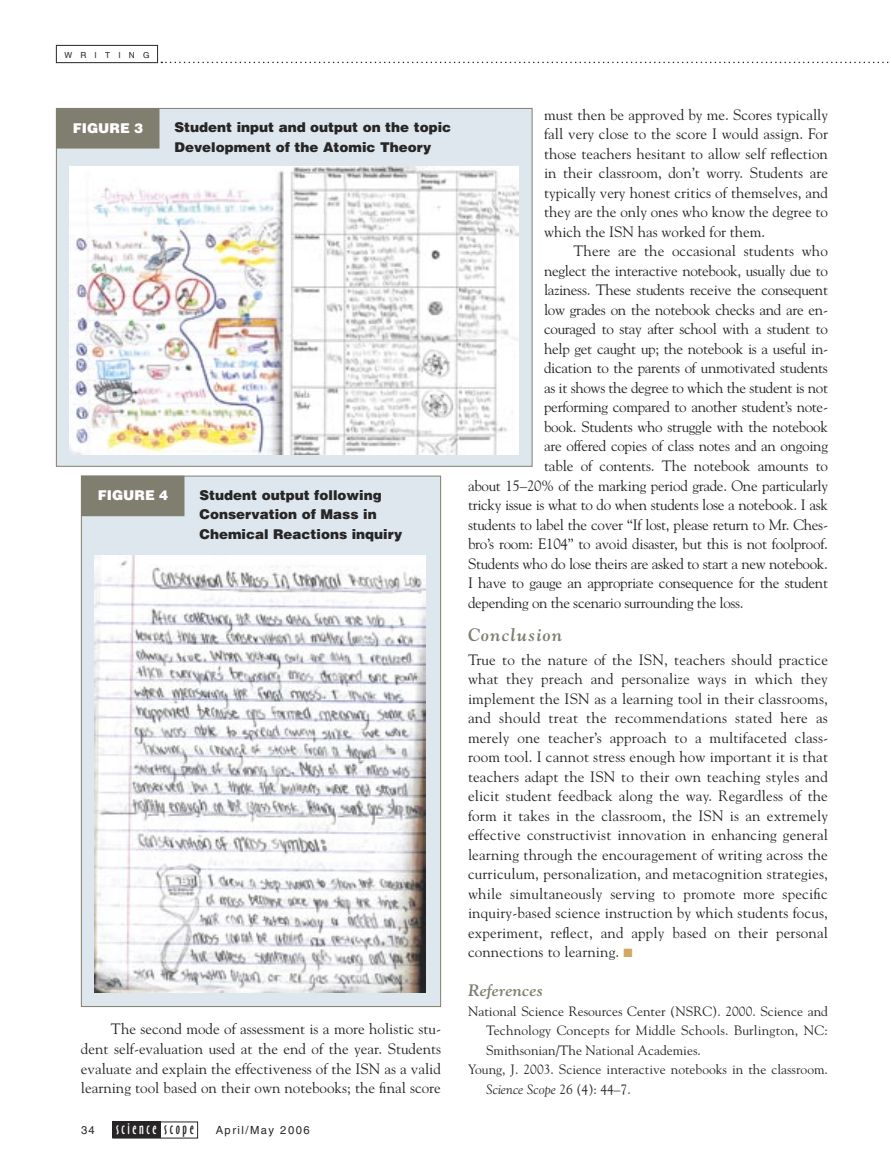
<style>
.page{position:relative;width:891px;height:1175px;background:#fff}
.page>*{position:absolute;margin:0;border:0;box-sizing:border-box;transform-origin:0 0}
.subhead{font:italic 700 18px "Goudy";letter-spacing:.07em;color:#807f6f}
.refhead{font:italic 700 16.5px "Goudy";color:#807f6f}
.body{font:15px/19.5px "Goudy";letter-spacing:-.02em;color:#272525;text-align:justify}
.body-2{font:15px "Goudy";letter-spacing:.005em;color:#272525}
.t1{font:15px "Oz Handicraft BT";letter-spacing:.17em;color:#fff}
.ref{font:13.5px/19.5px "Goudy";color:#272525;text-align:justify}
.figure_head{font:900 13.5px/19.5px "Helvetica LT Std";color:#272525}
.figure{font:900 13.5px "Helvetica LT Std";color:#fff}
.t2{font:11.25px "Helvetica LT Std";letter-spacing:.13em;color:#272525}
.t3{font:8.25px "Helvetica LT Std";letter-spacing:1em;color:#272525}
.s1{color:#272525}
.s2{color:#d4a860}
.s3{font-style:italic}
</style>
<div class="page">
<div style="left:112px;top:1121px;width:49px;height:17px;background:#272525"></div>
<svg style="left:161px;top:62px;width:728px;height:1px"></svg>
<div style="left:56px;top:45px;width:102px;height:18px;border:1px solid #272525"></div>
<div style="left:81px;top:476px;width:360px;height:530px;background:#dde7ed"></div>
<div style="left:82px;top:476px;width:102px;height:39px;background:#807f6f"></div>
<div style="left:81px;top:476px;width:103px;height:40px;border:2px solid #807f6f"></div>
<img style="left:94px;top:555px;width:332px;height:437px">
<div style="left:56px;top:108px;width:476px;height:358px;background:#dde7ed"></div>
<div style="left:57px;top:109px;width:102px;height:39px;background:#807f6f"></div>
<div style="left:56px;top:108px;width:103px;height:40px;border:2px solid #807f6f"></div>
<img style="left:69px;top:166px;width:449px;height:288px">
<p class="t3" style="left:64px;top:50px;width:87px">WRITING</p>
<p class="figure" style="left:73px;top:119px;width:72px">FIGURE 3</p>
<p class="figure_head" style="left:174px;top:117px;width:278px">Student input and output on the topic<br>Development of the Atomic Theory</p>
<p class="figure" style="left:98px;top:487px;width:72px">FIGURE 4</p>
<p class="figure_head" style="left:200px;top:485px;width:204px">Student output following<br>Conservation of Mass in<br>Chemical Reactions inquiry</p>
<p class="body" style="left:81px;top:1019px;width:362px;text-indent:30px">The second mode of assessment is a more holistic stu&shy;dent self-evaluation used at the end of the year. Students evaluate and explain the effectiveness of the ISN as a valid learning tool based on their own notebooks; the final score</p>
<p class="t2" style="left:81px;top:1123px;width:15px">34</p>
<p class="t1" style="left:116px;top:1119px;width:79px">science <span class="s1">scope</span></p>
<p class="t2" style="left:216px;top:1123px;width:96px">April/May 2006</p>
<p class="body" style="left:544px;top:104px;width:285px">must then be approved by me. Scores typically fall very close to the score I would assign. For those teachers hesitant to allow self reflection in their classroom, don’t worry. Students are typically very honest critics of themselves, and they are the only ones who know the degree to which the ISN has worked for them.</p>
<p class="body-2" style="left:574px;top:242px;width:256px">There are the occasional students who</p>
<p class="body" style="left:544px;top:260px;width:285px">neglect the interactive notebook, usually due to</p>
<p class="body" style="left:544px;top:280px;width:285px">laziness. These students receive the consequent</p>
<p class="body" style="left:544px;top:299px;width:285px">low grades on the notebook checks and are en-</p>
<p class="body" style="left:544px;top:319px;width:285px">couraged to stay after school with a student to</p>
<p class="body" style="left:544px;top:338px;width:285px">help get caught up; the notebook is a useful in-</p>
<p class="body" style="left:544px;top:358px;width:285px">dication to the parents of unmotivated students</p>
<p class="body" style="left:544px;top:377px;width:285px">as it shows the degree to which the student is not</p>
<p class="body" style="left:544px;top:397px;width:285px">performing compared to another student’s note-</p>
<p class="body" style="left:544px;top:416px;width:285px">book. Students who struggle with the notebook</p>
<p class="body" style="left:544px;top:436px;width:285px">are offered copies of class notes and an ongoing</p>
<p class="body" style="left:544px;top:455px;width:286px">table of contents. The notebook amounts to</p>
<p class="body" style="left:468px;top:475px;width:362px">about 15–20% of the marking period grade. One particularly</p>
<p class="body" style="left:468px;top:494px;width:361px">tricky issue is what to do when students lose a notebook. I ask</p>
<p class="body" style="left:468px;top:514px;width:361px">students to label the cover “If lost, please return to Mr. Ches-</p>
<p class="body" style="left:468px;top:533px;width:361px">bro’s room: E104” to avoid disaster, but this is not foolproof.</p>
<p class="body" style="left:468px;top:553px;width:361px">Students who do lose theirs are asked to start a new notebook.</p>
<p class="body" style="left:468px;top:572px;width:361px">I have to gauge an appropriate consequence for the student</p>
<p class="body" style="left:468px;top:592px;width:277px">depending on the scenario surrounding the loss.</p>
<p class="subhead" style="left:468px;top:623px;width:96px">Conclusion</p>
<p class="body" style="left:468px;top:649px;width:362px">True to the nature of the ISN, teachers should practice what they preach and personalize ways in which they implement the ISN as a learning tool in their classrooms, and should treat the recommendations stated here as merely one teacher’s approach to a multifaceted class&shy;room tool. I cannot stress enough how important it is that teachers adapt the ISN to their own teaching styles and elicit student feedback along the way. Regardless of the form it takes in the classroom, the ISN is an extremely effective constructivist innovation in enhancing general learning through the encouragement of writing across the curriculum, personalization, and metacognition strategies, while simultaneously serving to promote more specific inquiry-based science instruction by which students focus, experiment, reflect, and apply based on their personal connections to learning. <span class="s2">■</span></p>
<p class="refhead" style="left:468px;top:980px;width:77px">References</p>
<p class="ref" style="left:486px;top:1000px;width:344px;text-indent:-18px">National Science Resources Center (NSRC). 2000. Science and Technology Concepts for Middle Schools. Burlington, NC:<br>Smithsonian/The National Academies.</p>
<p class="ref" style="left:486px;top:1059px;width:344px;text-indent:-18px">Young, J. 2003. Science interactive notebooks in the classroom.<br><span class="s3">Science Scope</span> 26 (4): 44–7.</p>
</div>
